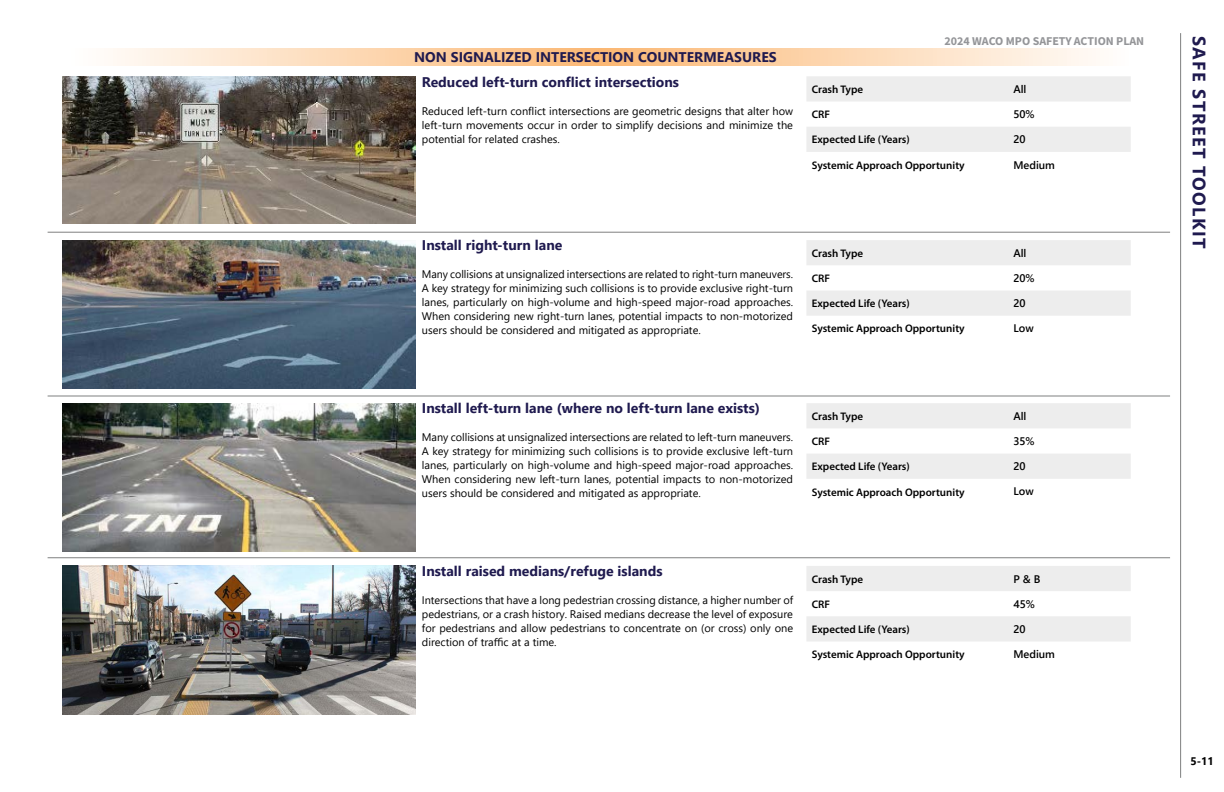
<style>
.page{position:relative;width:1224px;height:792px;background:#fff}
.page>*{position:absolute;margin:0;border:0;box-sizing:border-box;transform-origin:0 0}
.Title_on_side_18_pt{font:700 18px "Segoe UI";letter-spacing:.075em;color:#1f1a4f}
.Sub_Title_14_pt{font:700 14px "Segoe UI";color:#1f1a4f}
.t1{font:12px "Source Sans Variable";color:#949598}
.Body_Text{font:11px/14px "Segoe UI";color:#000;text-align:justify}
.Body_Text_Semibold_11_pt{font:600 11px "Myriad Pro";color:#000}
.Body_Text_Semibold_11_pt-2{font:600 11px "Segoe UI";color:#000}
.t2{font:700 11px "Segoe UI";color:#000}
</style>
<div class="page">
<hr style="left:1180px;top:33px;width:1px;height:745px;background:#7f8080">
<hr style="left:48px;top:232px;width:1122px;height:1px;background:#7f8080">
<hr style="left:48px;top:396px;width:1122px;height:1px;background:#7f8080">
<hr style="left:48px;top:558px;width:1122px;height:1px;background:#7f8080">
<img style="left:62px;top:76px;width:353px;height:147px">
<img style="left:62px;top:240px;width:353px;height:149px">
<img style="left:62px;top:403px;width:353px;height:149px">
<img style="left:62px;top:566px;width:353px;height:149px">
<div style="left:806px;top:240px;width:325px;height:25px;background:#ededed"></div>
<div style="left:806px;top:291px;width:325px;height:25px;background:#ededed"></div>
<div style="left:806px;top:403px;width:325px;height:25px;background:#ededed"></div>
<div style="left:806px;top:454px;width:325px;height:25px;background:#ededed"></div>
<div style="left:806px;top:566px;width:325px;height:25px;background:#ededed"></div>
<div style="left:806px;top:616px;width:325px;height:25px;background:#ededed"></div>
<div style="left:806px;top:76px;width:325px;height:25px;background:#ededed"></div>
<div style="left:806px;top:127px;width:325px;height:25px;background:#ededed"></div>
<svg style="left:113px;top:48px;width:983px;height:17px;background:#fcd8b3"></svg>
<p class="Sub_Title_14_pt" style="left:414px;top:44px;width:364px">NON SIGNALIZED INTERSECTION COUNTERMEASURES</p>
<p class="Sub_Title_14_pt" style="left:422px;top:68px;width:259px">Reduced left-turn conflict intersections</p>
<p class="Body_Text" style="left:422px;top:103px;width:373px">Reduced left-turn conflict intersections are geometric designs that alter how left-turn movements occur in order to simplify decisions and minimize the potential for related crashes.</p>
<p class="t1" style="left:944px;top:34px;width:201px">2024 WACO MPO SAFETY ACTION PLAN</p>
<p class="Body_Text_Semibold_11_pt" style="left:812px;top:82px;width:53px">Crash Type</p>
<p class="Body_Text_Semibold_11_pt-2" style="left:1013px;top:79px;width:15px">All</p>
<p class="Body_Text_Semibold_11_pt" style="left:812px;top:108px;width:20px">CRF</p>
<p class="Body_Text_Semibold_11_pt-2" style="left:1013px;top:104px;width:23px">50%</p>
<p class="Body_Text_Semibold_11_pt" style="left:812px;top:133px;width:100px">Expected Life (Years)</p>
<p class="Body_Text_Semibold_11_pt-2" style="left:1013px;top:129px;width:14px">20</p>
<p class="Body_Text_Semibold_11_pt" style="left:812px;top:158px;width:154px">Systemic Approach Opportunity</p>
<p class="Body_Text_Semibold_11_pt-2" style="left:1013px;top:154px;width:43px">Medium</p>
<p class="Sub_Title_14_pt" style="left:422px;top:232px;width:142px">Install right-turn lane</p>
<p class="Body_Text" style="left:422px;top:266px;width:373px">Many collisions at unsignalized intersections are related to right-turn maneuvers.<br>A key strategy for minimizing such collisions is to provide exclusive right-turn lanes, particularly on high-volume and high-speed major-road approaches.<br>When considering new right-turn lanes, potential impacts to non-motorized users should be considered and mitigated as appropriate.</p>
<p class="Body_Text_Semibold_11_pt" style="left:812px;top:246px;width:53px">Crash Type</p>
<p class="Body_Text_Semibold_11_pt-2" style="left:1013px;top:242px;width:15px">All</p>
<p class="Body_Text_Semibold_11_pt" style="left:812px;top:271px;width:20px">CRF</p>
<p class="Body_Text_Semibold_11_pt-2" style="left:1013px;top:268px;width:23px">20%</p>
<p class="Body_Text_Semibold_11_pt" style="left:812px;top:297px;width:100px">Expected Life (Years)</p>
<p class="Body_Text_Semibold_11_pt-2" style="left:1013px;top:293px;width:14px">20</p>
<p class="Body_Text_Semibold_11_pt" style="left:812px;top:322px;width:154px">Systemic Approach Opportunity</p>
<p class="Body_Text_Semibold_11_pt-2" style="left:1013px;top:318px;width:22px">Low</p>
<p class="Sub_Title_14_pt" style="left:422px;top:395px;width:340px">Install left-turn lane (where no left-turn lane exists)</p>
<p class="Body_Text" style="left:422px;top:430px;width:373px">Many collisions at unsignalized intersections are related to left-turn maneuvers.<br>A key strategy for minimizing such collisions is to provide exclusive left-turn lanes, particularly on high-volume and high-speed major-road approaches.<br>When considering new left-turn lanes, potential impacts to non-motorized users should be considered and mitigated as appropriate.</p>
<p class="Body_Text_Semibold_11_pt" style="left:812px;top:409px;width:53px">Crash Type</p>
<p class="Body_Text_Semibold_11_pt-2" style="left:1013px;top:406px;width:15px">All</p>
<p class="Body_Text_Semibold_11_pt" style="left:812px;top:434px;width:20px">CRF</p>
<p class="Body_Text_Semibold_11_pt-2" style="left:1013px;top:431px;width:23px">35%</p>
<p class="Body_Text_Semibold_11_pt" style="left:812px;top:460px;width:100px">Expected Life (Years)</p>
<p class="Body_Text_Semibold_11_pt-2" style="left:1013px;top:456px;width:14px">20</p>
<p class="Body_Text_Semibold_11_pt" style="left:812px;top:485px;width:154px">Systemic Approach Opportunity</p>
<p class="Body_Text_Semibold_11_pt-2" style="left:1013px;top:481px;width:22px">Low</p>
<p class="Sub_Title_14_pt" style="left:422px;top:558px;width:242px">Install raised medians/refuge islands</p>
<p class="Body_Text" style="left:422px;top:592px;width:373px">Intersections that have a long pedestrian crossing distance, a higher number of pedestrians, or a crash history. Raised medians decrease the level of exposure for pedestrians and allow pedestrians to concentrate on (or cross) only one direction of traffic at a time.</p>
<p class="Body_Text_Semibold_11_pt" style="left:812px;top:572px;width:53px">Crash Type</p>
<p class="Body_Text_Semibold_11_pt-2" style="left:1013px;top:568px;width:28px">P &amp; B</p>
<p class="Body_Text_Semibold_11_pt" style="left:812px;top:597px;width:20px">CRF</p>
<p class="Body_Text_Semibold_11_pt-2" style="left:1013px;top:593px;width:23px">45%</p>
<p class="Body_Text_Semibold_11_pt" style="left:812px;top:622px;width:100px">Expected Life (Years)</p>
<p class="Body_Text_Semibold_11_pt-2" style="left:1013px;top:619px;width:14px">20</p>
<p class="Body_Text_Semibold_11_pt" style="left:812px;top:648px;width:154px">Systemic Approach Opportunity</p>
<p class="Body_Text_Semibold_11_pt-2" style="left:1013px;top:644px;width:43px">Medium</p>
<p class="Title_on_side_18_pt" style="left:1216px;top:36px;width:214px;rotate:90deg">SAFE STREET TOOLKIT</p>
<p class="t2" style="left:1190px;top:751px;width:25px">5-11</p>
</div>
